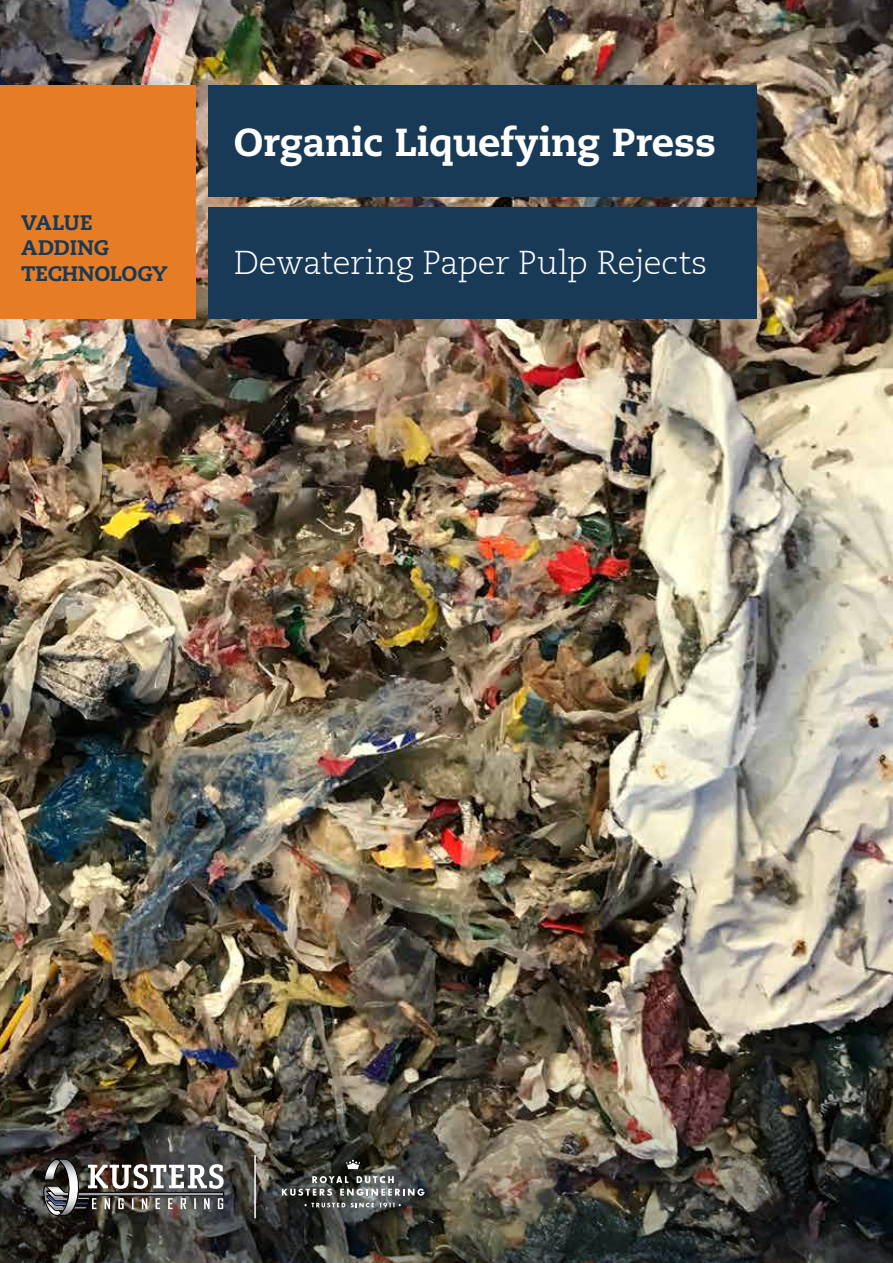
<style>
.page{position:relative;width:893px;height:1263px;background:#fff}
.page>*{position:absolute;margin:0;border:0;box-sizing:border-box;transform-origin:0 0}
.t1{font:800 39px "Caecilia";letter-spacing:-.01em;color:#fff}
.t2{font:300 33px "Caecilia LT";letter-spacing:-.015em;color:#fff}
.t3{font:800 21px/25.2px "Caecilia";letter-spacing:-.01em;color:#183a57}
</style>
<div class="page">
<img style="left:0;top:0;width:893px;height:315px">
<img style="left:0;top:315px;width:893px;height:948px">
<div style="left:208px;top:85px;width:549px;height:111px;background:#183a57"></div>
<div style="left:208px;top:208px;width:549px;height:111px;background:#183a57"></div>
<svg style="left:44px;top:1158px;width:180px;height:58px"></svg>
<hr style="left:255px;top:1155px;width:1px;height:63px;background:#fff">
<svg style="left:282px;top:1176px;width:142px;height:20px"></svg>
<svg style="left:304px;top:1203px;width:97px;height:4px"></svg>
<svg style="left:346px;top:1160px;width:14px;height:9px"></svg>
<div style="left:0;top:85px;width:196px;height:234px;background:#e67c25"></div>
<p class="t3" style="left:21px;top:210px;width:148px">VALUE<br>ADDING<br>TECHNOLOGY</p>
<p class="t1" style="left:234px;top:118px;width:484px">Organic Liquefying Press</p>
<p class="t2" style="left:234px;top:244px;width:475px">Dewatering Paper Pulp Rejects</p>
</div>
